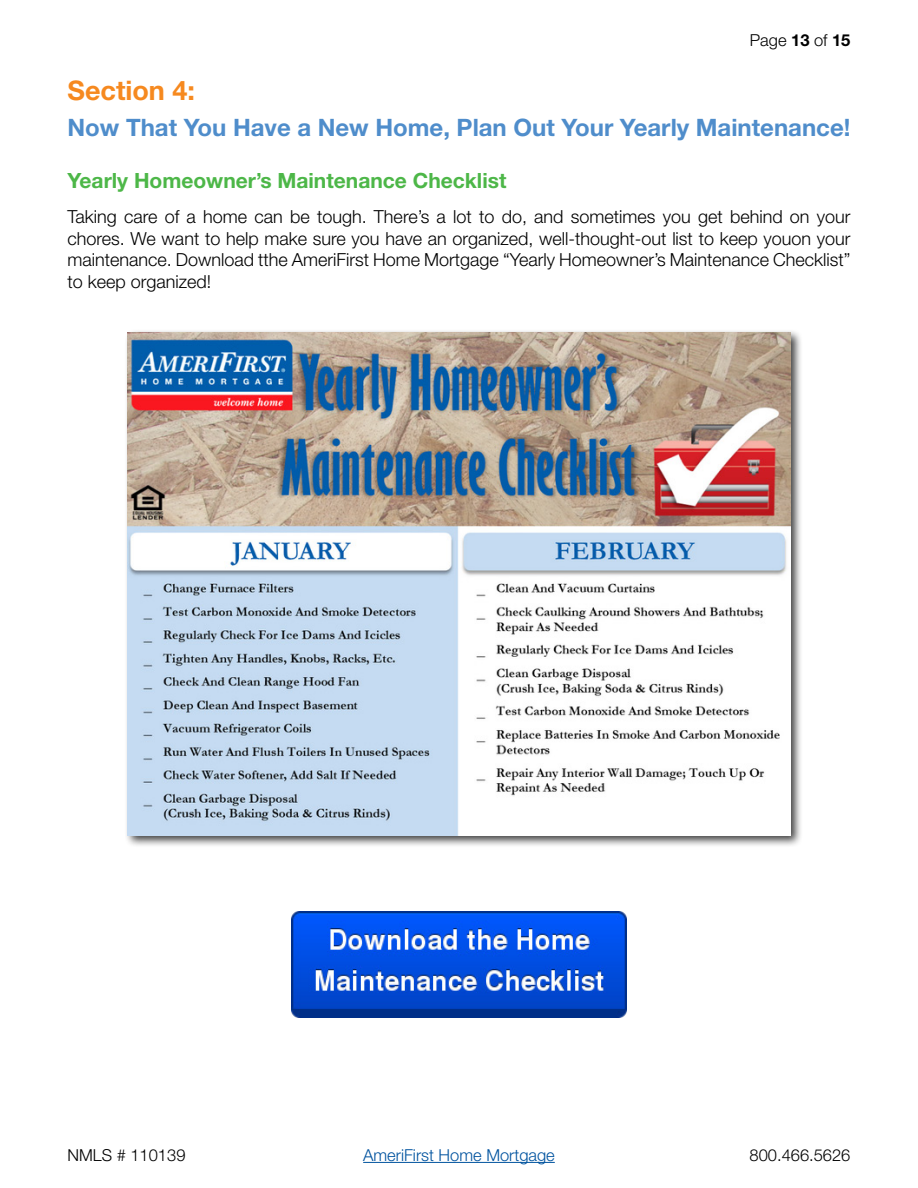
<style>
.page{position:relative;width:918px;height:1188px;background:#fff}
.page>*{position:absolute;margin:0;border:0;box-sizing:border-box;transform-origin:0 0}
.t1{font:700 27px "Helvetica Neue LT Std";color:#f6891f}
.t2{font:700 24px "Helvetica Neue LT Std";color:#4f8dcb}
.t3{font:700 21px "Helvetica Neue LT Std";color:#4db748}
.t4{font:300 18px/21.6px "Helvetica Neue LT Std";color:#000;text-align:justify}
.t5{font:300 16.5px "Helvetica Neue LT Std";color:#000}
.t6{font:300 16.5px "Helvetica Neue LT Std";color:#00539f}
.s1{font-weight:700}
</style>
<div class="page">
<hr style="left:363px;top:1162px;width:192px;height:1px;background:#00539f">
<div style="left:124px;top:329px;width:679px;height:519px;background:#000;opacity:.75"></div>
<img style="left:127px;top:333px;width:664px;height:502px">
<img style="left:291px;top:912px;width:336px;height:105px">
<p class="t5" style="left:750px;top:30px;width:102px">Page <span class="s1">13</span> of <span class="s1">15</span></p>
<h1 class="t1" style="left:68px;top:74px;width:129px">Section 4:</h1>
<h2 class="t2" style="left:68px;top:112px;width:785px">Now That You Have a New Home, Plan Out Your Yearly Maintenance!</h2>
<p class="t3" style="left:68px;top:168px;width:440px">Yearly Homeowner’s Maintenance Checklist</p>
<p class="t4" style="left:68px;top:206px;width:785px">Taking care of a home can be tough. There’s a lot to do, and sometimes you get behind on your chores. We want to help make sure you have an organized, well-thought-out list to keep youon your maintenance. Download tthe AmeriFirst Home Mortgage “Yearly Homeowner’s Maintenance Checklist” to keep organized!</p>
<p class="t5" style="left:68px;top:1145px;width:120px">NMLS # 110139</p>
<p class="t6" style="left:363px;top:1145px;width:193px">AmeriFirst Home Mortgage</p>
<p class="t5" style="left:750px;top:1145px;width:102px">800.466.5626</p>
</div>
